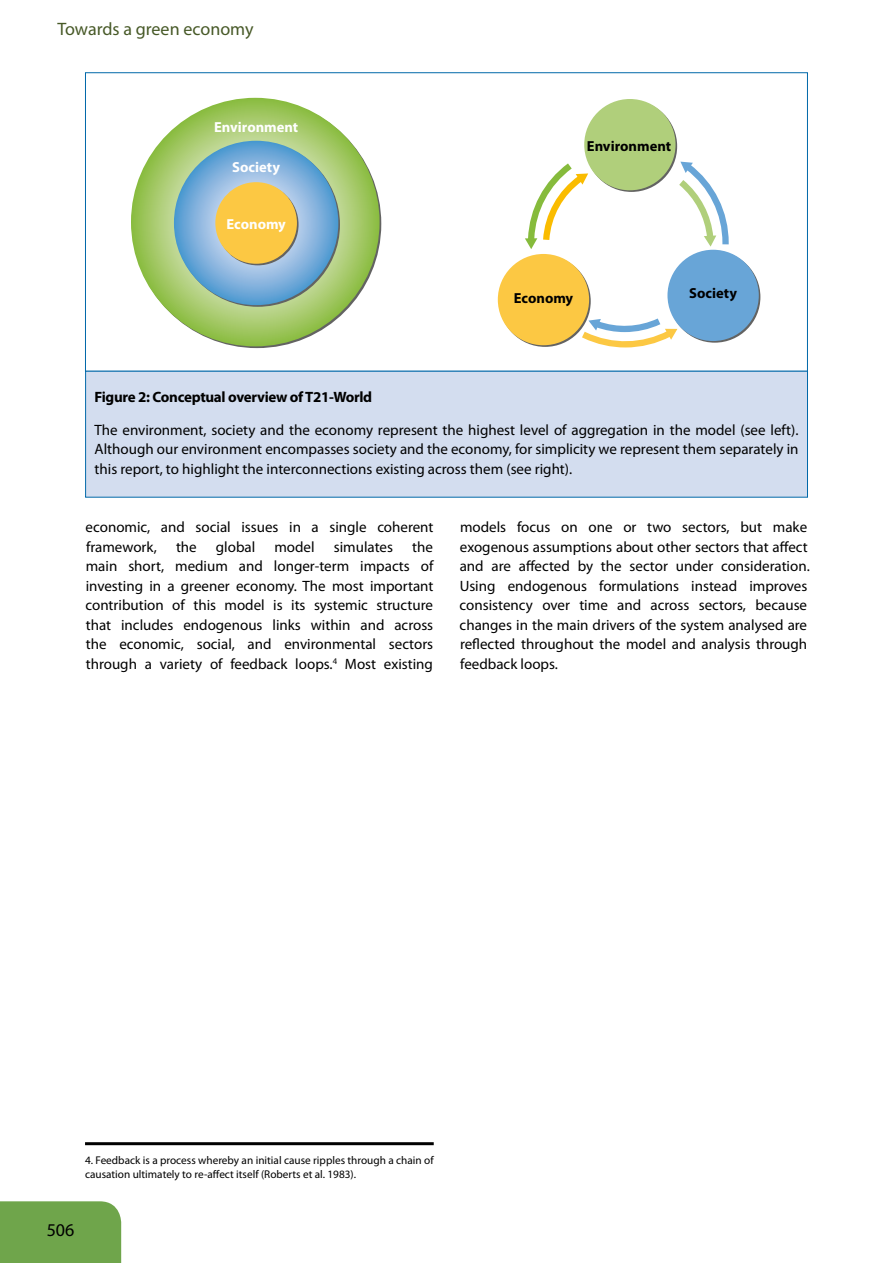
<style>
.page{position:relative;width:893px;height:1263px;background:#fff}
.page>*{position:absolute;margin:0;border:0;box-sizing:border-box;transform-origin:0 0}
.t1{font:18px "Myriad Pro";color:#475927}
.t2{font:18px "Myriad Pro";color:#000}
.t3{font:15px/19.5px "Myriad Pro";color:#000}
.t4{font:700 15px "Myriad Pro";letter-spacing:-.02em;color:#000}
.t5{font:700 14.55px "Myriad Pro";color:#fff}
.t6{font:700 14.55px "Myriad Pro";color:#000}
.t7{font:11.25px/13.5px "Myriad Pro";color:#000}
</style>
<div class="page">
<div style="left:0;top:1201px;width:121px;height:62px;background:#6fa54b"></div>
<hr style="left:85px;top:1142px;width:349px;height:3px;background:#000">
<svg style="left:586px;top:101px;width:91px;height:91px"></svg>
<svg style="left:499px;top:256px;width:92px;height:91px"></svg>
<svg style="left:669px;top:251px;width:91px;height:92px"></svg>
<svg style="left:525px;top:163px;width:63px;height:86px"></svg>
<svg style="left:679px;top:162px;width:50px;height:85px"></svg>
<svg style="left:582px;top:318px;width:95px;height:29px"></svg>
<svg style="left:131px;top:98px;width:249px;height:248px;background:#a2c769"></svg>
<svg style="left:174px;top:141px;width:164px;height:164px;background:#7cafdb"></svg>
<svg style="left:217px;top:184px;width:82px;height:81px"></svg>
<div style="left:215px;top:182px;width:82px;height:82px;background:#fcc843;border-radius:50%"></div>
<div style="left:584px;top:99px;width:91px;height:91px;background:#b0cf7b;border-radius:50%"></div>
<div style="left:498px;top:254px;width:91px;height:91px;background:#fcc843;border-radius:50%"></div>
<div style="left:667px;top:250px;width:92px;height:91px;background:#68a5d7;border-radius:50%"></div>
<div style="left:86px;top:371px;width:721px;height:126px;background:#d3ddef"></div>
<div style="left:85px;top:371px;width:723px;height:127px;border:1px solid #0068a9"></div>
<p class="t1" style="left:57px;top:18px;width:198px">Towards a green economy</p>
<p class="t5" style="left:214px;top:118px;width:86px">Environment</p>
<p class="t5" style="left:232px;top:157px;width:49px">Society</p>
<p class="t5" style="left:226px;top:214px;width:61px">Economy</p>
<p class="t6" style="left:587px;top:136px;width:86px">Environment</p>
<p class="t6" style="left:514px;top:289px;width:61px">Economy</p>
<p class="t6" style="left:689px;top:284px;width:49px">Society</p>
<p class="t4" style="left:95px;top:388px;width:279px">Figure 2: Conceptual overview of T21-World</p>
<p class="t3" style="left:95px;top:420px;width:706px;text-align:justify">The environment, society and the economy represent the highest level of aggregation in the model (see left).<br>Although our environment encompasses society and the economy, for simplicity we represent them separately in this report, to highlight the interconnections existing across them (see right).</p>
<p class="t3" style="left:86px;top:517px;width:349px">economic, and social issues in a single coherent framework,</p>
<p class="t3" style="left:85px;top:537px;width:350px;text-align:justify;text-indent:327px">the main short, medium and longer-term impacts of investing in a greener economy. The most important contribution of this model is its systemic structure that includes endogenous links within and across the economic, social, and environmental sectors through a variety of feedback loops.<sup>4</sup> Most existing</p>
<p class="t3" style="left:176px;top:537px;width:22px">the</p>
<p class="t3" style="left:216px;top:537px;width:41px">global</p>
<p class="t3" style="left:274px;top:537px;width:42px">model</p>
<p class="t3" style="left:334px;top:537px;width:61px">simulates</p>
<p class="t3" style="left:460px;top:517px;width:352px">models focus on one or two sectors, but make exogenous assumptions about other sectors that affect and are affected by the sector under consideration.<br>Using endogenous formulations instead improves consistency over time and across sectors, because changes in the main drivers of the system analysed are reflected throughout the model and analysis through feedback loops.</p>
<p class="t7" style="left:85px;top:1153px;width:350px">4. Feedback is a process whereby an initial cause ripples through a chain of causation ultimately to re-affect itself (Roberts et al. 1983).</p>
<p class="t2" style="left:47px;top:1219px;width:29px">506</p>
</div>
